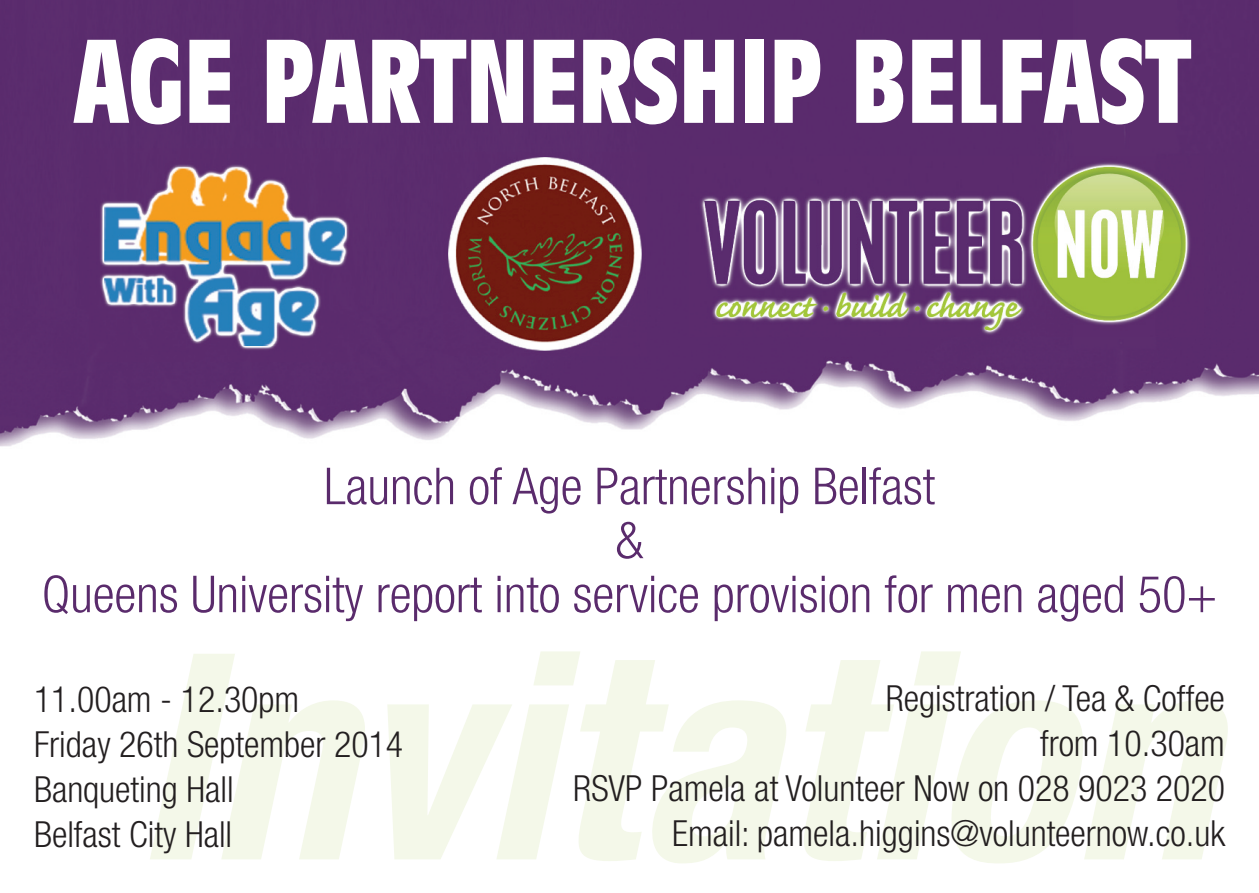
<style>
.page{position:relative;width:1259px;height:893px;background:#fff}
.page>*{position:absolute;margin:0;border:0;box-sizing:border-box;transform-origin:0 0}
.t1{font:700 condensed 116.4px "Antique Olive LT";color:#fff}
.t2{font:300 condensed 51px/54px "Helvetica Neue";color:#5a2b6c;text-align:center}
.t3{font:300 condensed 36px/45px "Helvetica Neue";color:#231f20}
</style>
<div class="page">
<img style="left:0;top:0;width:1259px;height:447px">
<img style="left:89px;top:149px;width:270px;height:212px">
<img style="left:443px;top:153px;width:203px;height:203px">
<img style="left:689px;top:156px;width:515px;height:181px">
<svg style="left:150px;top:651px;width:1078px;height:212px"></svg>
<h1 class="t1" style="left:74px;top:36px;width:1118px">AGE PARTNERSHIP BELFAST</h1>
<h2 class="t2" style="left:42px;top:463px;width:1176px">Launch of Age Partnership Belfast<br>&amp;<br>Queens University report into service provision for men aged 50+</h2>
<p class="t3" style="left:34px;top:680px;width:371px">11.00am - 12.30pm<br>Friday 26th September 2014<br>Banqueting Hall<br>Belfast City Hall</p>
<p class="t3" style="left:573px;top:679px;width:653px;text-align:right">Registration / Tea &amp; Coffee<br>from 10.30am<br>RSVP Pamela at Volunteer Now on 028 9023 2020<br>Email: pamela.higgins@volunteernow.co.uk</p>
</div>
